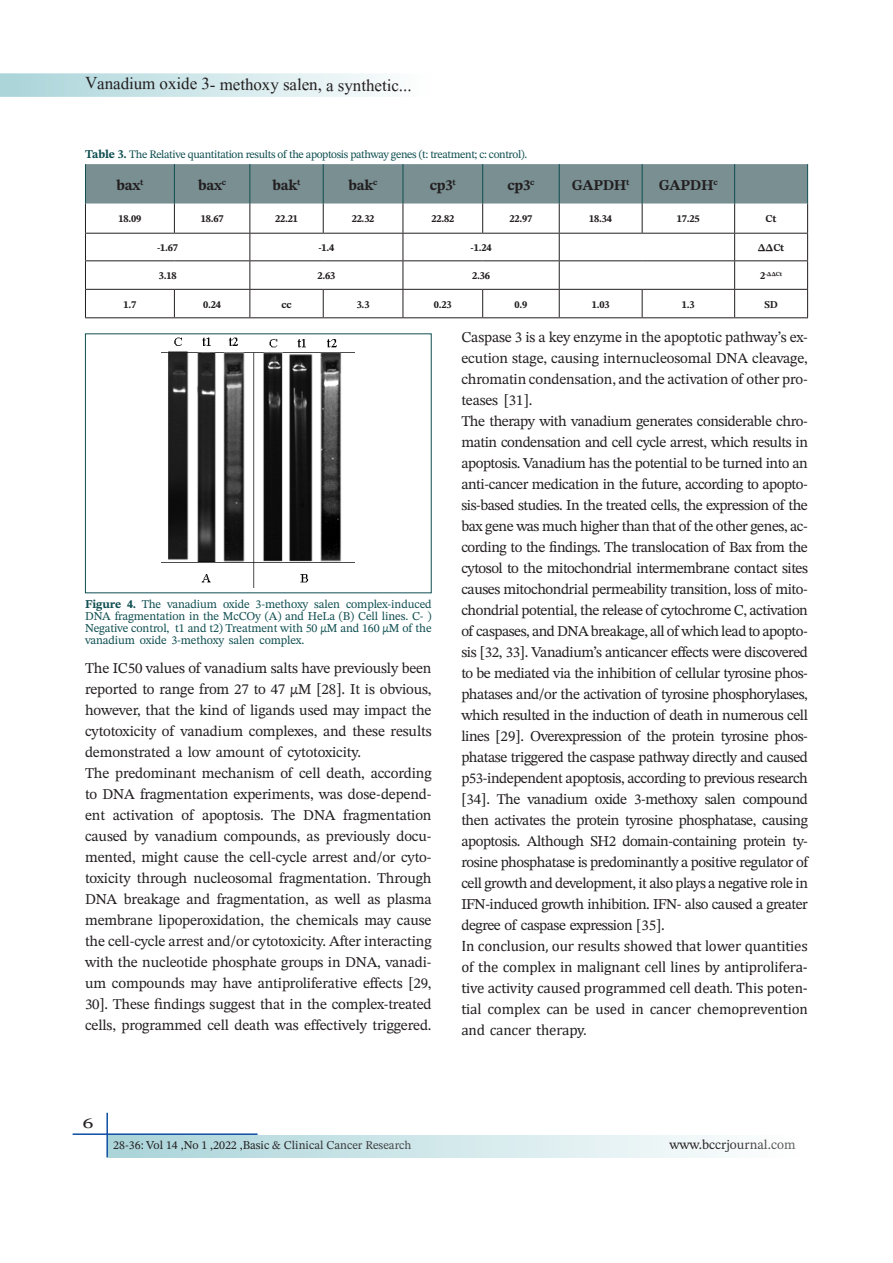
<style>
.page{position:relative;width:893px;height:1263px;background:#fff}
.page>*{position:absolute;margin:0;border:0;box-sizing:border-box;transform-origin:0 0}
.t1{font:21px "Aparajita";color:#231f20}
.t2{font:15px/21px "STIX Two Text";letter-spacing:-.01em;color:#231f20;text-align:justify}
.t3{font:15px/21px "Cambria";letter-spacing:-.01em;color:#231f20;text-align:justify}
.t4{font:700 15px "STIX Two Text";letter-spacing:-.02em;color:#231f20}
.t5{font:15px "STIX Two Text";letter-spacing:-.01em;color:#231f20;scale:1.5 1}
.t6{font:13.5px "STIX Two Text";color:#231f20}
.t7{font:12px/12px "STIX Two Text";letter-spacing:-.01em;color:#0f4e50;text-align:justify}
.t8{font:12px "STIX Two Text";color:#231f20}
.t9{font:11.4px "STIX Two Text";letter-spacing:-.03em;color:#0f4e50}
.t10{font:700 10.5px "STIX Two Text";letter-spacing:-.02em;color:#231f20}
.t11{font:700 6.15px "STIX Two Text";color:#231f20}
.s1{font-weight:700;font-size:12px}
.s2{font-size:10.5px}
.s3{font-weight:700}
</style>
<div class="page">
<svg style="left:0;top:73px;width:383px;height:24px;background:#cfe7e9"></svg>
<hr style="left:73px;top:1133px;width:185px;height:2px;background:#0d4da1">
<hr style="left:106px;top:1113px;width:2px;height:44px;background:#0d4da1">
<div style="left:108px;top:1135px;width:695px;height:22px;background:linear-gradient(to right,#a9d4d9,#fefefe)"></div>
<svg style="left:85px;top:164px;width:723px;height:153px"></svg>
<hr style="left:85px;top:317px;width:89px;height:1px;background:#231f20">
<hr style="left:174px;top:317px;width:76px;height:1px;background:#231f20">
<hr style="left:250px;top:317px;width:73px;height:1px;background:#231f20">
<hr style="left:323px;top:317px;width:80px;height:1px;background:#231f20">
<hr style="left:403px;top:317px;width:80px;height:1px;background:#231f20">
<hr style="left:483px;top:317px;width:76px;height:1px;background:#231f20">
<hr style="left:559px;top:317px;width:83px;height:1px;background:#231f20">
<hr style="left:642px;top:317px;width:93px;height:1px;background:#231f20">
<hr style="left:735px;top:317px;width:73px;height:1px;background:#231f20">
<hr style="left:249px;top:164px;width:1px;height:40px;background:#0f4e50">
<hr style="left:323px;top:164px;width:1px;height:40px;background:#0f4e50">
<hr style="left:403px;top:164px;width:1px;height:40px;background:#0f4e50">
<hr style="left:482px;top:164px;width:1px;height:40px;background:#0f4e50">
<hr style="left:559px;top:164px;width:1px;height:40px;background:#0f4e50">
<hr style="left:642px;top:164px;width:1px;height:40px;background:#0f4e50">
<hr style="left:734px;top:164px;width:1px;height:40px;background:#0f4e50">
<hr style="left:807px;top:164px;width:1px;height:40px;background:#0f4e50">
<hr style="left:85px;top:164px;width:1px;height:40px;background:#0f4e50">
<hr style="left:174px;top:164px;width:1px;height:40px;background:#0f4e50">
<img style="left:162px;top:337px;width:193px;height:251px">
<h1 class="t1" style="left:85px;top:68px;width:328px;rotate:1deg">Vanadium oxide 3- methoxy salen, a synthetic...</h1>
<p class="t9" style="left:85px;top:146px;width:444px"><span class="s1">Table 3.</span> The Relative quantitation results of the apoptosis pathway genes (t: treatment; c: control).</p>
<p class="t4" style="left:116px;top:174px;width:28px">bax<sup>t</sup></p>
<p class="t4" style="left:198px;top:174px;width:29px">bax<sup>c</sup></p>
<p class="t4" style="left:272px;top:174px;width:30px">bak<sup>t</sup></p>
<p class="t4" style="left:349px;top:174px;width:31px">bak<sup>c</sup></p>
<p class="t4" style="left:430px;top:174px;width:28px">cp3<sup>t</sup></p>
<p class="t4" style="left:507px;top:174px;width:29px">cp3<sup>c</sup></p>
<p class="t4" style="left:572px;top:174px;width:59px">GAPDH<sup>t</sup></p>
<p class="t4" style="left:659px;top:174px;width:60px">GAPDH<sup>c</sup></p>
<p class="t10" style="left:119px;top:211px;width:24px">18.09</p>
<p class="t10" style="left:201px;top:211px;width:24px">18.67</p>
<p class="t10" style="left:275px;top:211px;width:24px">22.21</p>
<p class="t10" style="left:352px;top:211px;width:24px">22.32</p>
<p class="t10" style="left:431px;top:211px;width:24px">22.82</p>
<p class="t10" style="left:510px;top:211px;width:24px">22.97</p>
<p class="t10" style="left:589px;top:211px;width:24px">18.34</p>
<p class="t10" style="left:677px;top:211px;width:24px">17.25</p>
<p class="t10" style="left:766px;top:211px;width:12px">Ct</p>
<p class="t10" style="left:157px;top:240px;width:22px">-1.67</p>
<p class="t10" style="left:318px;top:240px;width:17px">-1.4</p>
<p class="t10" style="left:471px;top:240px;width:22px">-1.24</p>
<p class="t10" style="left:758px;top:240px;width:28px">ΔΔCt</p>
<p class="t10" style="left:159px;top:268px;width:19px">3.18</p>
<p class="t10" style="left:317px;top:268px;width:19px">2.63</p>
<p class="t10" style="left:472px;top:268px;width:19px">2.36</p>
<p class="t11" style="left:760px;top:269px;width:24px"><span class="s2">2</span>-ΔΔCt</p>
<p class="t10" style="left:124px;top:297px;width:14px">1.7</p>
<p class="t10" style="left:203px;top:297px;width:19px">0.24</p>
<p class="t10" style="left:281px;top:297px;width:12px">cc</p>
<p class="t10" style="left:357px;top:297px;width:14px">3.3</p>
<p class="t10" style="left:434px;top:297px;width:19px">0.23</p>
<p class="t10" style="left:514px;top:297px;width:14px">0.9</p>
<p class="t10" style="left:592px;top:297px;width:19px">1.03</p>
<p class="t10" style="left:682px;top:297px;width:14px">1.3</p>
<p class="t10" style="left:764px;top:297px;width:15px">SD</p>
<p class="t7" style="left:85px;top:598px;width:348px"><span class="s3">Figure 4.</span> The vanadium oxide 3-methoxy salen complex-induced DNA fragmentation in the McCOy (A) and HeLa (B) Cell lines. C- )<br>Negative control, t1 and t2) Treatment with 50 µM and 160 µM of the vanadium oxide 3-methoxy salen complex.</p>
<p class="t2" style="left:85px;top:658px;width:348px">The IC50 values of vanadium salts have previously been reported to range from 27 to 47 µM [28]. It is obvious, however, that the kind of ligands used may impact the cytotoxicity of vanadium complexes, and these results demonstrated a low amount of cytotoxicity.</p>
<p class="t2" style="left:85px;top:763px;width:348px">The predominant mechanism of cell death, according to DNA fragmentation experiments, was dose-depend&shy;ent activation of apoptosis. The DNA fragmentation caused by vanadium compounds, as previously docu&shy;mented, might cause the cell-cycle arrest and/or cyto&shy;toxicity through nucleosomal fragmentation. Through DNA breakage and fragmentation, as well as plasma membrane lipoperoxidation, the chemicals may cause the cell-cycle arrest and/or cytotoxicity. After interacting with the nucleotide phosphate groups in DNA, vanadi&shy;um compounds may have antiproliferative effects [29, 30]. These findings suggest that in the complex-treated cells, programmed cell death was effectively triggered.</p>
<p class="t2" style="left:461px;top:327px;width:348px">Caspase 3 is a key enzyme in the apoptotic pathway’s ex&shy;ecution stage, causing internucleosomal DNA cleavage, chromatin condensation, and the activation of other pro&shy;teases [31].</p>
<p class="t2" style="left:461px;top:411px;width:348px">The therapy with vanadium generates considerable chro&shy;matin condensation and cell cycle arrest, which results in apoptosis. Vanadium has the potential to be turned into an anti-cancer medication in the future, according to apopto&shy;sis-based studies. In the treated cells, the expression of the bax gene was much higher than that of the other genes, ac&shy;cording to the findings. The translocation of Bax from the cytosol to the mitochondrial intermembrane contact sites causes mitochondrial permeability transition, loss of mito&shy;chondrial potential, the release of cytochrome C, activation of caspases, and DNA breakage, all of which lead to apopto&shy;sis [32, 33]. Vanadium’s anticancer effects were discovered to be mediated via the inhibition of cellular tyrosine phos&shy;phatases and/or the activation of tyrosine phosphorylases, which resulted in the induction of death in numerous cell lines [29]. Overexpression of the protein tyrosine phos&shy;phatase triggered the caspase pathway directly and caused p53-independent apoptosis, according to previous research [34]. The vanadium oxide 3-methoxy salen compound then activates the protein tyrosine phosphatase, causing apoptosis. Although SH2 domain-containing protein ty&shy;rosine phosphatase is predominantly a positive regulator of cell growth and development, it also plays a negative role in IFN-induced growth inhibition. IFN- also caused a greater degree of caspase expression [35].</p>
<p class="t3" style="left:461px;top:936px;width:348px">In conclusion, our results showed that lower quantities of the complex in malignant cell lines by antiprolifera&shy;tive activity caused programmed cell death. This poten&shy;tial complex can be used in cancer chemoprevention and cancer therapy.</p>
<p class="t5" style="left:83px;top:1113px;width:9px">6</p>
<p class="t8" style="left:113px;top:1136px;width:300px">28-36: Vol 14 ,No 1 ,2022 ,Basic &amp; Clinical Cancer Research</p>
<p class="t6" style="left:669px;top:1134px;width:128px">www.bccrjournal.com</p>
</div>
